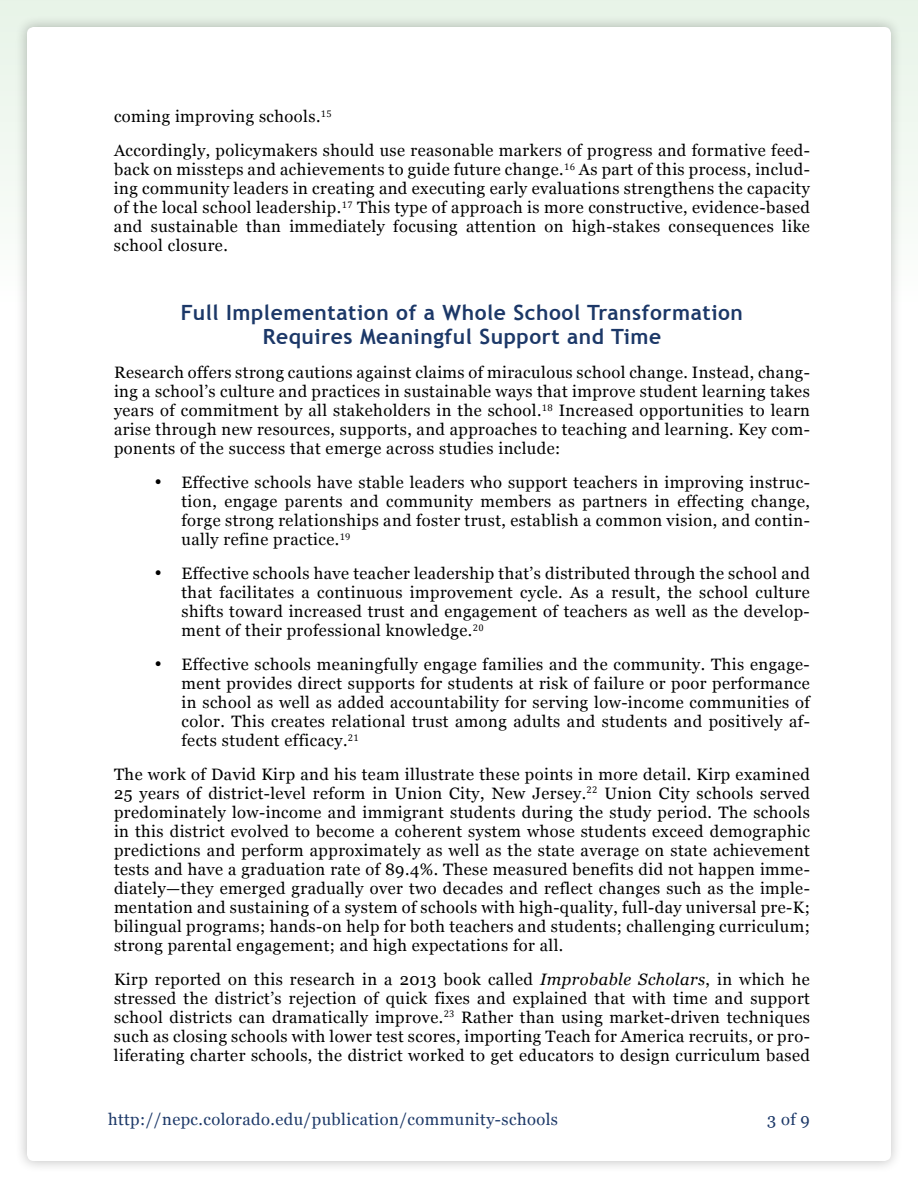
<style>
.page{position:relative;width:918px;height:1188px;background:#fff}
.page>*{position:absolute;margin:0;border:0;box-sizing:border-box;transform-origin:0 0}
.t1{font:700 21px/24.2px "Trebuchet MS";letter-spacing:.025em;color:#1c3868;text-align:center}
.t2{font:16.5px/18.9px "Georgia";letter-spacing:.025em;color:#000;text-align:justify}
.t3{font:16.5px "Georgia";letter-spacing:.025em;color:#1c3868}
.s1{font-style:italic}
</style>
<div class="page">
<div style="left:0;top:0;width:918px;height:1188px;background:linear-gradient(to right,#f4faf4,#f4faf4)"></div>
<div style="left:15px;top:15px;width:888px;height:1158px;background:#000;opacity:.25"></div>
<div style="left:27px;top:27px;width:864px;height:1134px;background:#fff;border-radius:7px"></div>
<p class="t2" style="left:114px;top:99px;width:697px;line-height:34px">coming improving schools.<sup>15<br></sup>Accordingly, policymakers should use reasonable markers of progress and formative feed-</p>
<p class="t2" style="left:114px;top:159px;width:697px">back on missteps and achievements to guide future change.<sup>16</sup> As part of this process, includ&shy;ing community leaders in creating and executing early evaluations strengthens the capacity of the local school leadership.<sup>17</sup> This type of approach is more constructive, evidence-based and sustainable than immediately focusing attention on high-stakes consequences like school closure.</p>
<p class="t1" style="left:181px;top:301px;width:564px">Full Implementation of a Whole School Transformation<br>Requires Meaningful Support and Time</p>
<p class="t2" style="left:114px;top:363px;width:697px">Research offers strong cautions against claims of miraculous school change. Instead, chang&shy;ing a school’s culture and practices in sustainable ways that improve student learning takes years of commitment by all stakeholders in the school.<sup>18</sup> Increased opportunities to learn arise through new resources, supports, and approaches to teaching and learning. Key com&shy;ponents of the success that emerge across studies include:</p>
<p class="t2" style="left:182px;top:473px;width:630px;text-indent:-27px">• Effective schools have stable leaders who support teachers in improving instruc&shy;tion, engage parents and community members as partners in effecting change, forge strong relationships and foster trust, establish a common vision, and contin&shy;ually refine practice.<sup>19</sup></p>
<p class="t2" style="left:181px;top:563px;width:630px;text-indent:-27px">• Effective schools have teacher leadership that’s distributed through the school and that facilitates a continuous improvement cycle. As a result, the school culture shifts toward increased trust and engagement of teachers as well as the develop&shy;ment of their professional knowledge.<sup>20</sup></p>
<p class="t2" style="left:181px;top:654px;width:630px;text-indent:-27px">• Effective schools meaningfully engage families and the community. This engage&shy;ment provides direct supports for students at risk of failure or poor performance in school as well as added accountability for serving low-income communities of color. This creates relational trust among adults and students and positively af&shy;fects student efficacy.<sup>21</sup></p>
<p class="t2" style="left:114px;top:764px;width:697px">The work of David Kirp and his team illustrate these points in more detail. Kirp examined 25 years of district-level reform in Union City, New Jersey.<sup>22</sup> Union City schools served predominately low-income and immigrant students during the study period. The schools in this district evolved to become a coherent system whose students exceed demographic predictions and perform approximately as well as the state average on state achievement tests and have a graduation rate of 89.4%. These measured benefits did not happen imme&shy;diately—they emerged gradually over two decades and reflect changes such as the imple&shy;mentation and sustaining of a system of schools with high-quality, full-day universal pre-K; bilingual programs; hands-on help for both teachers and students; challenging curriculum; strong parental engagement; and high expectations for all.</p>
<p class="t2" style="left:114px;top:969px;width:697px">Kirp reported on this research in a 2013 book called <span class="s1">Improbable Scholars</span>, in which he stressed the district’s rejection of quick fixes and explained that with time and support school districts can dramatically improve.<sup>23</sup> Rather than using market-driven techniques such as closing schools with lower test scores, importing Teach for America recruits, or pro&shy;liferating charter schools, the district worked to get educators to design curriculum based</p>
<p class="t3" style="left:108px;top:1107px;width:452px">http://nepc.colorado.edu/publication/community-schools</p>
<p class="t3" style="left:767px;top:1107px;width:44px">3 of 9</p>
</div>
